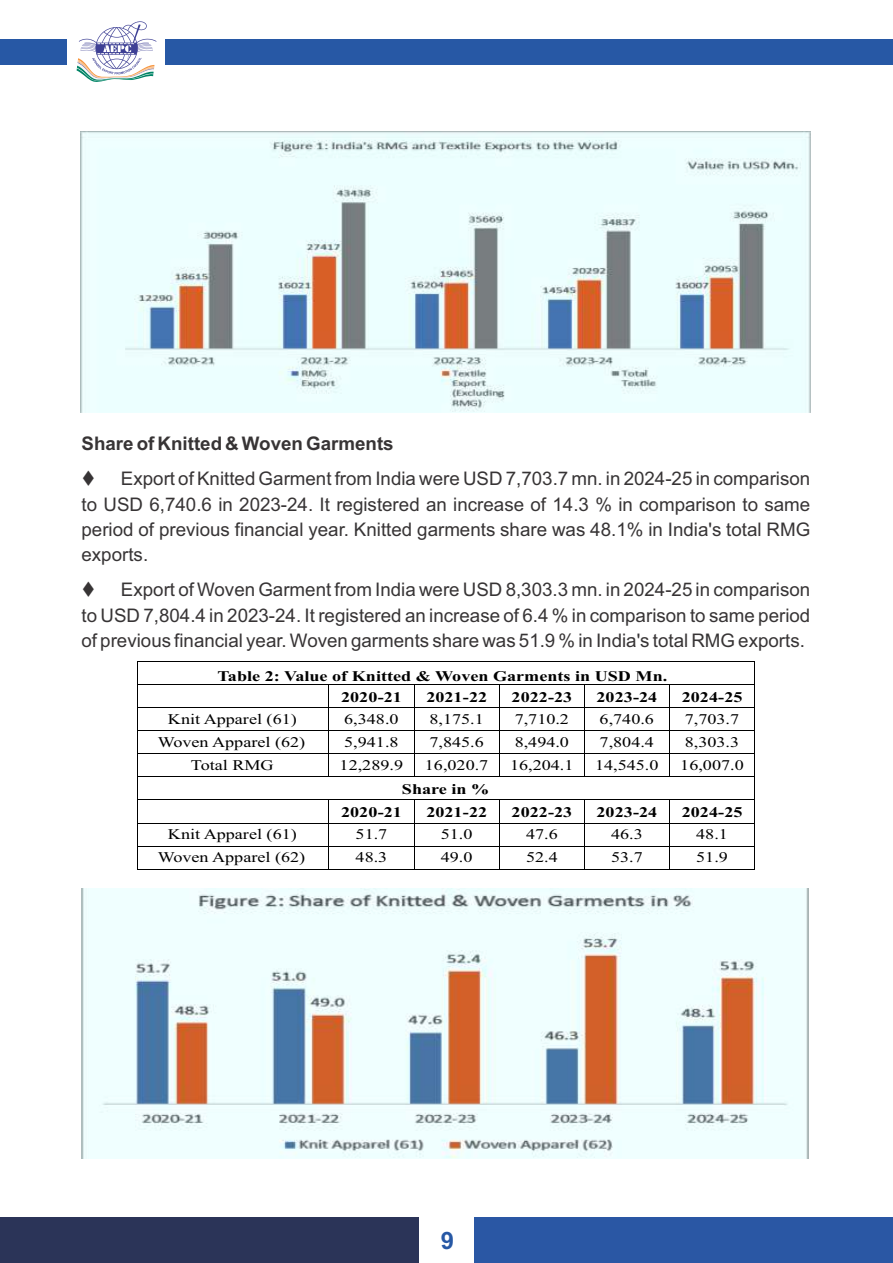
<style>
.page{position:relative;width:893px;height:1263px;background:#fff}
.page>*{position:absolute;margin:0;border:0;box-sizing:border-box;transform-origin:0 0}
.t1{font:24px "Arial";color:#2758a5}
.t2{font:18.75px/25.2px "Arial";color:#373435;text-align:justify}
.t3{font:14.85px "Times New Roman";color:#000;scale:1.23 1}
.t4{font:700 14.85px/20.5px "Times New Roman";color:#000;scale:1.23 1}
</style>
<div class="page">
<div style="left:0;top:39px;width:67px;height:25px;background:#2758a5"></div>
<div style="left:165px;top:39px;width:728px;height:25px;background:#2758a5"></div>
<svg style="left:77px;top:21px;width:80px;height:61px"></svg>
<div style="left:0;top:1218px;width:419px;height:45px;background:#2b3458"></div>
<div style="left:474px;top:1218px;width:419px;height:45px;background:#2a57a4"></div>
<img style="left:80px;top:132px;width:730px;height:280px">
<hr style="left:138px;top:661px;width:616px;height:1px;background:#000">
<hr style="left:138px;top:684px;width:190px;height:1px;background:#000">
<hr style="left:329px;top:684px;width:85px;height:1px;background:#000">
<hr style="left:415px;top:684px;width:84px;height:1px;background:#000">
<hr style="left:500px;top:684px;width:84px;height:1px;background:#000">
<hr style="left:585px;top:684px;width:84px;height:1px;background:#000">
<hr style="left:670px;top:684px;width:84px;height:1px;background:#000">
<hr style="left:138px;top:707px;width:190px;height:1px;background:#000">
<hr style="left:329px;top:707px;width:85px;height:1px;background:#000">
<hr style="left:415px;top:707px;width:84px;height:1px;background:#000">
<hr style="left:500px;top:707px;width:84px;height:1px;background:#000">
<hr style="left:585px;top:707px;width:84px;height:1px;background:#000">
<hr style="left:670px;top:707px;width:84px;height:1px;background:#000">
<hr style="left:138px;top:731px;width:190px;height:1px;background:#000">
<hr style="left:329px;top:731px;width:85px;height:1px;background:#000">
<hr style="left:415px;top:731px;width:84px;height:1px;background:#000">
<hr style="left:500px;top:731px;width:84px;height:1px;background:#000">
<hr style="left:585px;top:731px;width:84px;height:1px;background:#000">
<hr style="left:670px;top:731px;width:84px;height:1px;background:#000">
<hr style="left:138px;top:754px;width:190px;height:1px;background:#000">
<hr style="left:329px;top:754px;width:85px;height:1px;background:#000">
<hr style="left:415px;top:754px;width:84px;height:1px;background:#000">
<hr style="left:500px;top:754px;width:84px;height:1px;background:#000">
<hr style="left:585px;top:754px;width:84px;height:1px;background:#000">
<hr style="left:670px;top:754px;width:84px;height:1px;background:#000">
<hr style="left:138px;top:777px;width:190px;height:1px;background:#000">
<svg style="left:328px;top:684px;width:1px;height:93px"></svg>
<hr style="left:329px;top:777px;width:85px;height:1px;background:#000">
<svg style="left:414px;top:684px;width:1px;height:93px"></svg>
<hr style="left:415px;top:777px;width:84px;height:1px;background:#000">
<svg style="left:499px;top:684px;width:1px;height:93px"></svg>
<hr style="left:500px;top:777px;width:84px;height:1px;background:#000">
<svg style="left:584px;top:684px;width:1px;height:93px"></svg>
<hr style="left:585px;top:777px;width:84px;height:1px;background:#000">
<svg style="left:669px;top:684px;width:1px;height:93px"></svg>
<hr style="left:670px;top:777px;width:84px;height:1px;background:#000">
<hr style="left:138px;top:800px;width:190px;height:1px;background:#000">
<hr style="left:329px;top:800px;width:85px;height:1px;background:#000">
<hr style="left:415px;top:800px;width:84px;height:1px;background:#000">
<hr style="left:500px;top:800px;width:84px;height:1px;background:#000">
<hr style="left:585px;top:800px;width:84px;height:1px;background:#000">
<hr style="left:670px;top:800px;width:84px;height:1px;background:#000">
<hr style="left:138px;top:823px;width:190px;height:1px;background:#000">
<hr style="left:329px;top:823px;width:85px;height:1px;background:#000">
<hr style="left:415px;top:823px;width:84px;height:1px;background:#000">
<hr style="left:500px;top:823px;width:84px;height:1px;background:#000">
<hr style="left:585px;top:823px;width:84px;height:1px;background:#000">
<hr style="left:670px;top:823px;width:84px;height:1px;background:#000">
<hr style="left:138px;top:846px;width:190px;height:1px;background:#000">
<hr style="left:329px;top:846px;width:85px;height:1px;background:#000">
<hr style="left:415px;top:846px;width:84px;height:1px;background:#000">
<hr style="left:500px;top:846px;width:84px;height:1px;background:#000">
<hr style="left:585px;top:846px;width:84px;height:1px;background:#000">
<hr style="left:670px;top:846px;width:84px;height:1px;background:#000">
<svg style="left:137px;top:661px;width:1px;height:209px"></svg>
<hr style="left:138px;top:869px;width:190px;height:1px;background:#000">
<svg style="left:328px;top:800px;width:1px;height:70px"></svg>
<hr style="left:329px;top:869px;width:85px;height:1px;background:#000">
<svg style="left:414px;top:800px;width:1px;height:70px"></svg>
<hr style="left:415px;top:869px;width:84px;height:1px;background:#000">
<svg style="left:499px;top:800px;width:1px;height:70px"></svg>
<hr style="left:500px;top:869px;width:84px;height:1px;background:#000">
<svg style="left:584px;top:800px;width:1px;height:70px"></svg>
<hr style="left:585px;top:869px;width:84px;height:1px;background:#000">
<svg style="left:669px;top:800px;width:1px;height:70px"></svg>
<hr style="left:670px;top:869px;width:84px;height:1px;background:#000">
<svg style="left:754px;top:661px;width:1px;height:209px"></svg>
<img style="left:81px;top:888px;width:728px;height:270px">
<p class="t2" style="left:82px;top:432px;width:314px">Share of Knitted &amp; Woven Garments</p>
<p class="t2" style="left:82px;top:468px;width:730px">▼ Export of Knitted Garment from India were USD 7,703.7 mn. in 2024-25 in comparison to USD 6,740.6 in 2023-24. It registered an increase of 14.3 % in comparison to same period of previous financial year. Knitted garments share was 48.1% in India's total RMG exports.</p>
<p class="t2" style="left:82px;top:579px;width:730px">▼ Export of Woven Garment from India were USD 8,303.3 mn. in 2024-25 in comparison to USD 7,804.4 in 2023-24. It registered an increase of 6.4 % in comparison to same period of previous financial year. Woven garments share was 51.9 % in India's total RMG exports.</p>
<p class="t4" style="left:341px;top:667px;width:267px;text-indent:-124px">Table 2: Value of Knitted &amp; Woven Garments in USD Mn.<br>2020-21</p>
<p class="t4" style="left:426px;top:688px;width:51px">2021-22</p>
<p class="t4" style="left:512px;top:688px;width:51px">2022-23</p>
<p class="t4" style="left:597px;top:688px;width:51px">2023-24</p>
<p class="t4" style="left:682px;top:688px;width:51px">2024-25</p>
<p class="t3" style="left:168px;top:714px;width:106px">Knit Apparel (61)</p>
<p class="t3" style="left:344px;top:714px;width:46px">6,348.0</p>
<p class="t3" style="left:429px;top:714px;width:46px">8,175.1</p>
<p class="t3" style="left:515px;top:714px;width:46px">7,710.2</p>
<p class="t3" style="left:600px;top:714px;width:46px">6,740.6</p>
<p class="t3" style="left:685px;top:714px;width:46px">7,703.7</p>
<p class="t3" style="left:158px;top:737px;width:121px">Woven Apparel (62)</p>
<p class="t3" style="left:344px;top:737px;width:46px">5,941.8</p>
<p class="t3" style="left:429px;top:737px;width:46px">7,845.6</p>
<p class="t3" style="left:515px;top:737px;width:46px">8,494.0</p>
<p class="t3" style="left:600px;top:737px;width:46px">7,804.4</p>
<p class="t3" style="left:685px;top:737px;width:46px">8,303.3</p>
<p class="t3" style="left:191px;top:760px;width:69px">Total RMG</p>
<p class="t3" style="left:340px;top:760px;width:53px">12,289.9</p>
<p class="t3" style="left:425px;top:760px;width:53px">16,020.7</p>
<p class="t3" style="left:510px;top:760px;width:53px">16,204.1</p>
<p class="t3" style="left:595px;top:760px;width:53px">14,545.0</p>
<p class="t3" style="left:680px;top:760px;width:53px">16,007.0</p>
<p class="t4" style="left:402px;top:780px;width:72px">Share in %</p>
<p class="t4" style="left:341px;top:803px;width:51px">2020-21</p>
<p class="t4" style="left:426px;top:803px;width:51px">2021-22</p>
<p class="t4" style="left:512px;top:803px;width:51px">2022-23</p>
<p class="t4" style="left:597px;top:803px;width:51px">2023-24</p>
<p class="t4" style="left:682px;top:803px;width:51px">2024-25</p>
<p class="t3" style="left:168px;top:829px;width:106px">Knit Apparel (61)</p>
<p class="t3" style="left:356px;top:829px;width:27px">51.7</p>
<p class="t3" style="left:441px;top:829px;width:27px">51.0</p>
<p class="t3" style="left:526px;top:829px;width:27px">47.6</p>
<p class="t3" style="left:611px;top:829px;width:27px">46.3</p>
<p class="t3" style="left:696px;top:829px;width:27px">48.1</p>
<p class="t3" style="left:158px;top:852px;width:121px">Woven Apparel (62)</p>
<p class="t3" style="left:356px;top:852px;width:27px">48.3</p>
<p class="t3" style="left:441px;top:852px;width:27px">49.0</p>
<p class="t3" style="left:526px;top:852px;width:27px">52.4</p>
<p class="t3" style="left:611px;top:852px;width:27px">53.7</p>
<p class="t3" style="left:696px;top:852px;width:27px">51.9</p>
<p class="t1" style="left:441px;top:1231px;width:15px">9</p>
</div>
